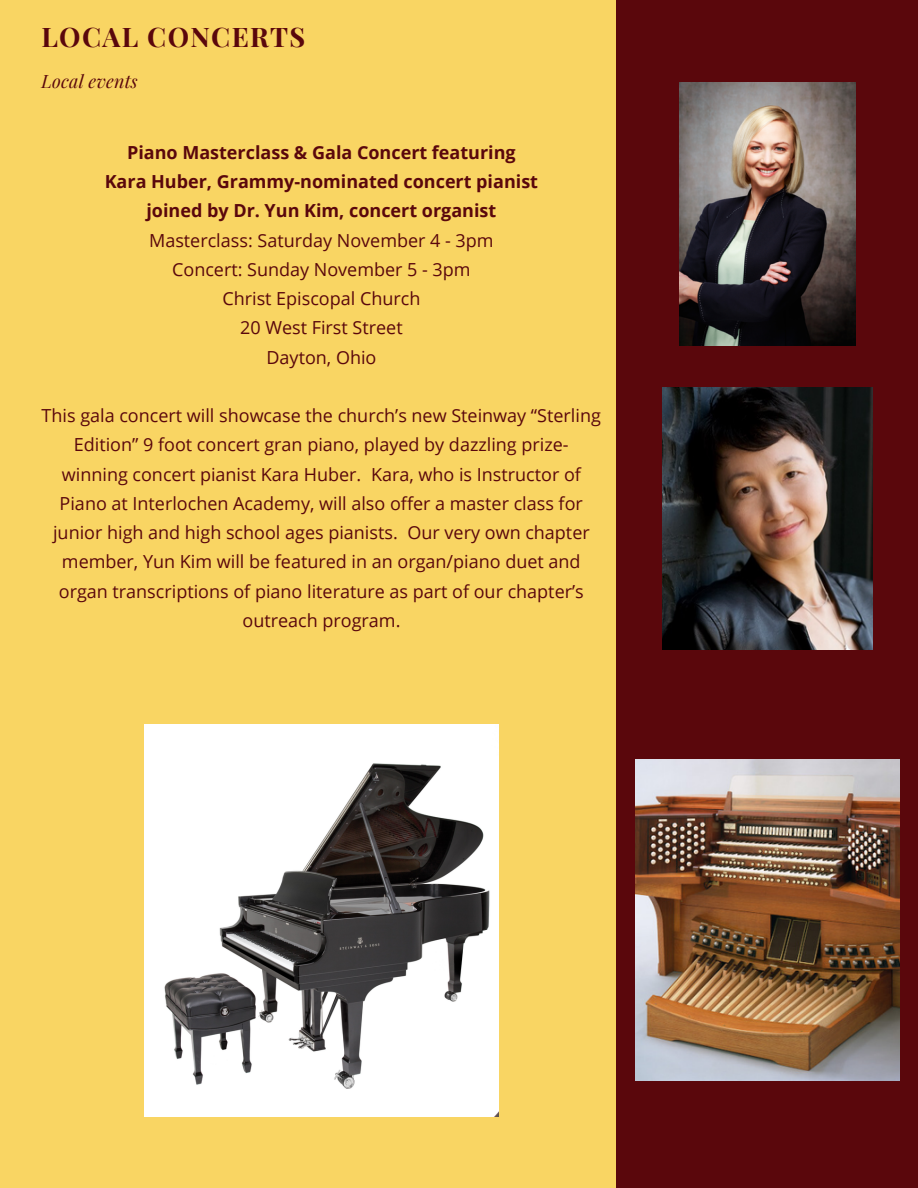
<style>
.page{position:relative;width:918px;height:1188px;background:#f9d563}
.page>*{position:absolute;margin:0;border:0;box-sizing:border-box;transform-origin:0 0}
.t1{font:700 27px "Playfair Display";letter-spacing:.05em;color:#5a070c}
.t2{font:18px/29.2px "Open Sans";color:#5a070c;text-align:center}
.t3{font:700 18px "Open Sans";color:#5a070c}
.t4{font:italic 18px "Playfair Display";letter-spacing:.01em;color:#5a070c}
</style>
<div class="page">
<div style="left:617px;top:0;width:301px;height:1188px;background:#5a070c"></div>
<img style="left:680px;top:82px;width:175px;height:263px">
<img style="left:663px;top:387px;width:209px;height:262px">
<img style="left:145px;top:725px;width:354px;height:391px">
<img style="left:636px;top:760px;width:263px;height:321px">
<p class="t1" style="left:41px;top:18px;width:265px">LOCAL CONCERTS</p>
<p class="t4" style="left:41px;top:68px;width:98px">Local events</p>
<p class="t3" style="left:127px;top:140px;width:390px">Piano Masterclass &amp; Gala Concert featuring</p>
<p class="t3" style="left:105px;top:169px;width:435px">Kara Huber, Grammy-nominated concert pianist</p>
<p class="t3" style="left:146px;top:198px;width:351px">joined by Dr. Yun Kim, concert organist</p>
<p class="t2" style="left:149px;top:225px;width:346px">Masterclass: Saturday November 4 - 3pm</p>
<p class="t2" style="left:172px;top:254px;width:300px">Concert: Sunday November 5 - 3pm</p>
<p class="t2" style="left:222px;top:284px;width:200px">Christ Episcopal Church</p>
<p class="t2" style="left:240px;top:313px;width:164px">20 West First Street</p>
<p class="t2" style="left:266px;top:342px;width:111px">Dayton, Ohio</p>
<p class="t2" style="left:42px;top:401px;width:561px">This gala concert will showcase the church’s new Steinway “Sterling Edition” 9 foot concert gran piano, played by dazzling prize&shy;winning concert pianist Kara Huber. Kara, who is Instructor of Piano at Interlochen Academy, will also offer a master class for junior high and high school ages pianists. Our very own chapter member, Yun Kim will be featured in an organ/piano duet and organ transcriptions of piano literature as part of our chapter’s outreach program.</p>
</div>
